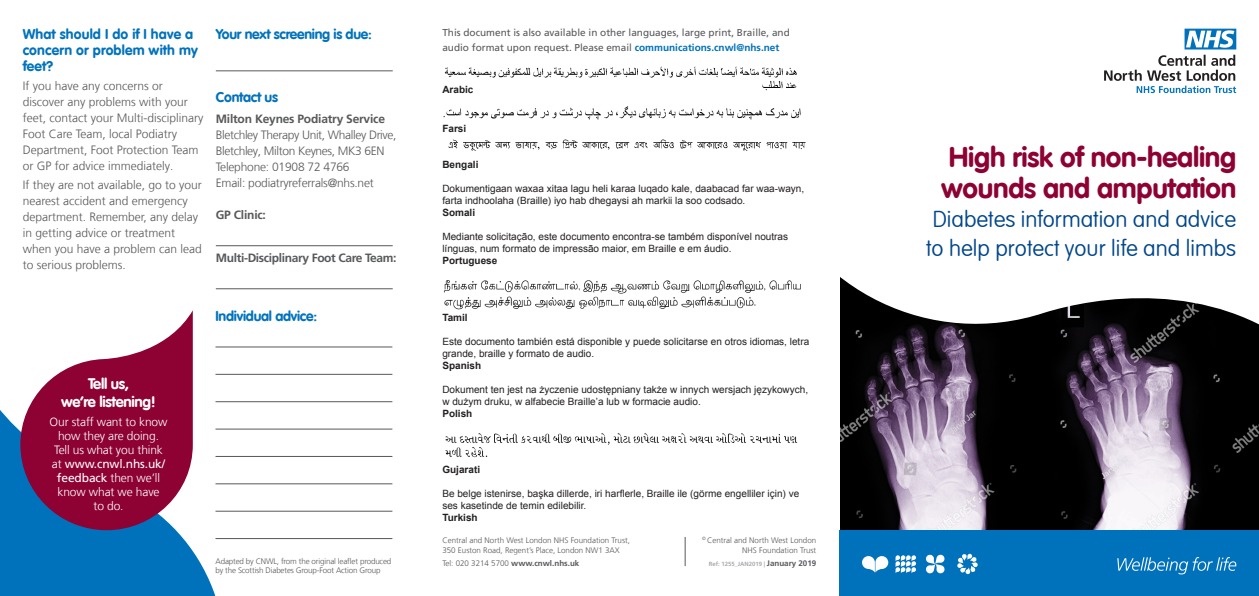
<style>
.page{position:relative;width:1259px;height:596px;background:#fff}
.page>*{position:absolute;margin:0;border:0;box-sizing:border-box;transform-origin:0 0}
.leaflet_sub_header{font:700 28px/31px "VAG Rounded LT Com";letter-spacing:-.01em;color:#8d0233}
.leaflet_sub_header-2{font:100 22.5px/28.8px "VAG Rounded LT Com";color:#01468c}
.t1{font:700 15px/18px "VAG Rounded LT Com";letter-spacing:-.02em;color:#fff;text-align:center}
.t2{font:700 14px "VAG Rounded LT Com";letter-spacing:-.02em;color:#0072bc}
.t3{font:700 14px/16px "VAG Rounded LT Com";letter-spacing:.01em;color:#0072bc}
.Body{font:300 12px/16px "Frutiger LT Com";color:#57585a}
.Body-2{font:300 12px/14px "Frutiger LT Com";letter-spacing:-.01em;color:#fff;text-align:center}
.Body-3{font:700 12px "Frutiger LT Com";letter-spacing:-.02em;color:#57585a}
.Body-4{font:300 12px/16px "Frutiger LT Com";letter-spacing:-.03em;color:#57585a}
.Body-5{font:300 12px "Frutiger LT Com";letter-spacing:-.02em;color:#57585a}
.t4{font:10px/12px "Arial";color:#231f20}
.t5{font:10px/14.4px "Frutiger LT Com";color:#57585a}
.t6{font:700 10px "Arial";color:#231f20}
.Body-6{font:300 8px/10px "Frutiger LT Com";color:#57585a}
.Body-7{font:300 8px/9px "Frutiger LT Com";letter-spacing:-.02em;color:#57585a}
.t7{font:700 6px "Frutiger LT Com";color:#a8a9ad}
.s1{font-weight:400}
.s2{font-weight:700;color:#0072bc}
.s3{font-weight:700}
.s4{font-size:8px;color:#57585a}
</style>
<div class="page">
<svg style="left:0;top:347px;width:246px;height:248px;fill:#0072bc"></svg>
<img style="left:840px;top:351px;width:419px;height:179px">
<svg style="left:840px;top:28px;width:419px;height:323px"></svg>
<img style="left:444px;top:66px;width:353px;height:25px">
<img style="left:443px;top:107px;width:358px;height:13px">
<img style="left:443px;top:280px;width:358px;height:29px">
<img style="left:445px;top:433px;width:353px;height:25px">
<img style="left:448px;top:139px;width:358px;height:12px">
<svg style="left:684px;top:537px;width:1px;height:28px"></svg>
<div style="left:839px;top:530px;width:420px;height:65px;background:#0072bc"></div>
<svg style="left:1104px;top:55px;width:132px;height:38px"></svg>
<svg style="left:1184px;top:29px;width:52px;height:20px"></svg>
<svg style="left:862px;top:556px;width:26px;height:16px"></svg>
<svg style="left:895px;top:555px;width:21px;height:17px"></svg>
<svg style="left:926px;top:554px;width:19px;height:19px"></svg>
<svg style="left:957px;top:553px;width:21px;height:21px"></svg>
<svg style="left:1117px;top:557px;width:119px;height:17px"></svg>
<svg style="left:20px;top:310px;width:173px;height:220px;fill:#8d0233"></svg>
<hr style="left:215px;top:346px;width:177px;height:1px;background:#57585a">
<hr style="left:215px;top:374px;width:177px;height:1px;background:#57585a">
<hr style="left:215px;top:401px;width:177px;height:1px;background:#57585a">
<hr style="left:215px;top:428px;width:177px;height:1px;background:#57585a">
<hr style="left:215px;top:456px;width:177px;height:1px;background:#57585a">
<hr style="left:215px;top:483px;width:177px;height:1px;background:#57585a">
<hr style="left:215px;top:510px;width:177px;height:1px;background:#57585a">
<hr style="left:215px;top:538px;width:177px;height:1px;background:#57585a">
<hr style="left:216px;top:71px;width:177px;height:1px;background:#57585a">
<hr style="left:216px;top:245px;width:177px;height:1px;background:#57585a">
<hr style="left:216px;top:288px;width:177px;height:1px;background:#57585a">
<p class="t3" style="left:23px;top:27px;width:177px">What should I do if I have a concern or problem with my feet?</p>
<p class="Body" style="left:23px;top:78px;width:182px">If you have any concerns or discover any problems with your feet, contact your Multi-disciplinary<br>Foot Care Team, local Podiatry<br>Department, Foot Protection Team or GP for advice immediately.</p>
<p class="Body" style="left:23px;top:177px;width:181px">If they are not available, go to your nearest accident and emergency department. Remember, any delay in getting advice or treatment when you have a problem can lead to serious problems.</p>
<p class="t2" style="left:216px;top:26px;width:158px">Your next screening is due:</p>
<p class="t2" style="left:216px;top:89px;width:64px">Contact us</p>
<p class="Body-3" style="left:216px;top:111px;width:171px">Milton Keynes Podiatry Service</p>
<p class="Body-4" style="left:216px;top:126px;width:182px">Bletchley Therapy Unit, Whalley Drive,<br>Bletchley, Milton Keynes, MK3 6EN</p>
<p class="Body-5" style="left:216px;top:159px;width:135px">Telephone: 01908 72 4766</p>
<p class="Body-5" style="left:216px;top:175px;width:160px">Email: podiatryreferrals@nhs.net</p>
<p class="Body-3" style="left:216px;top:207px;width:52px">GP Clinic:</p>
<p class="Body-3" style="left:216px;top:250px;width:182px">Multi-Disciplinary Foot Care Team:</p>
<p class="t2" style="left:215px;top:307px;width:103px">Individual advice:</p>
<p class="t1" style="left:61px;top:374px;width:96px">Tell us,<br>we’re listening!</p>
<p class="Body-2" style="left:50px;top:414px;width:119px">Our staff want to know how they are doing.<br>Tell us what you think at <span class="s1">www.cnwl.nhs.uk/ feedback</span> then we’ll know what we have<br>to do.</p>
<p class="Body-7" style="left:215px;top:556px;width:177px">Adapted by CNWL, from the original leaflet produced by the Scottish Diabetes Group-Foot Action Group</p>
<p class="t5" style="left:442px;top:25px;width:349px">This document is also available in other languages, large print, Braille, and audio format upon request. Please email <span class="s2">communications.cnwl@nhs.net</span></p>
<p class="t6" style="left:442px;top:83px;width:33px">Arabic</p>
<p class="t6" style="left:442px;top:122px;width:25px">Farsi</p>
<p class="t6" style="left:442px;top:158px;width:38px">Bengali</p>
<p class="t4" style="left:442px;top:182px;width:363px">Dokumentigaan waxaa xitaa lagu heli karaa luqado kale, daabacad far waa-wayn, farta indhoolaha (Braille) iyo hab dhegaysi ah markii la soo codsado.</p>
<p class="t6" style="left:442px;top:206px;width:34px">Somali</p>
<p class="t4" style="left:442px;top:230px;width:347px">Mediante solicitação, este documento encontra-se também disponível noutras línguas, num formato de impressão maior, em Braille e em áudio.</p>
<p class="t6" style="left:442px;top:254px;width:57px">Portuguese</p>
<p class="t6" style="left:442px;top:311px;width:27px">Tamil</p>
<p class="t4" style="left:442px;top:336px;width:368px">Este documento también está disponible y puede solicitarse en otros idiomas, letra grande, braille y formato de audio.</p>
<p class="t6" style="left:442px;top:359px;width:40px">Spanish</p>
<p class="t4" style="left:442px;top:384px;width:367px">Dokument ten jest na życzenie udostępniany także w innych wersjach językowych, w dużym druku, w alfabecie Braille’a lub w formacie audio.</p>
<p class="t6" style="left:442px;top:407px;width:32px">Polish</p>
<p class="t6" style="left:442px;top:462px;width:39px">Gujarati</p>
<p class="t4" style="left:442px;top:487px;width:358px">Be belge istenirse, başka dillerde, iri harflerle, Braille ile (görme engelliler için) ve ses kasetinde de temin edilebilir.</p>
<p class="t6" style="left:442px;top:510px;width:37px">Turkish</p>
<p class="Body-6" style="left:442px;top:535px;width:189px">Central and North West London NHS Foundation Trust,<br>350 Euston Road, Regent’s Place, London NW1 3AX</p>
<p class="Body-6" style="left:442px;top:557px;width:138px">Tel: 020 3214 5700 <span class="s3">www.cnwl.nhs.uk</span></p>
<p class="Body-6" style="left:702px;top:534px;width:116px;text-align:right"><sup>©</sup> Central and North West London<br>NHS Foundation Trust</p>
<p class="t7" style="left:709px;top:559px;width:109px">Ref: 1255_JAN2019 | <span class="s4">January 2019</span></p>
<p class="leaflet_sub_header" style="left:941px;top:142px;width:297px">High risk of non-healing wounds and amputation</p>
<p class="leaflet_sub_header-2" style="left:926px;top:205px;width:312px">Diabetes information and advice to help protect your life and limbs</p>
</div>
